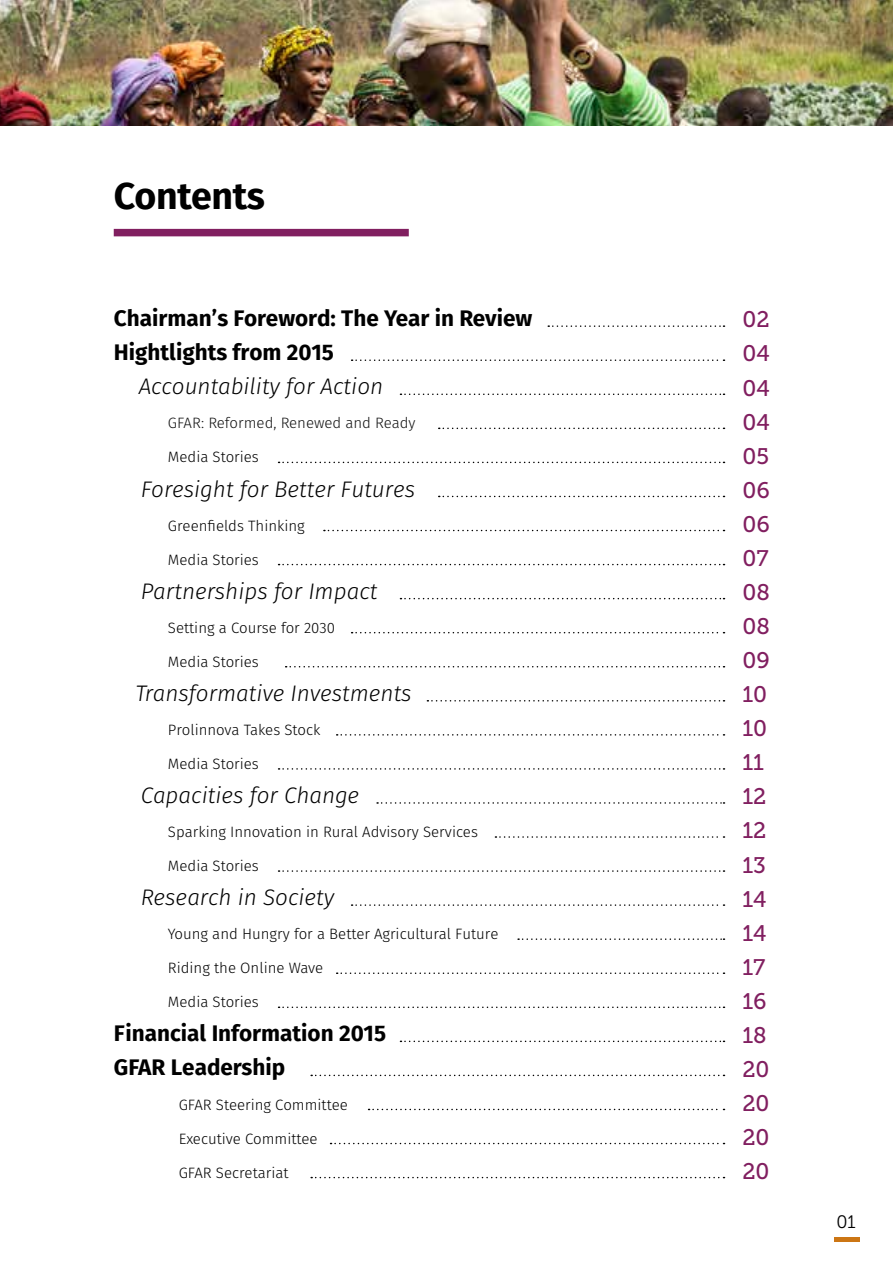
<style>
.page{position:relative;width:893px;height:1263px;background:#fff}
.page>*{position:absolute;margin:0;border:0;box-sizing:border-box;transform-origin:0 0}
.t1{font:700 37.5px "Fira Sans";letter-spacing:-.01em;color:#000}
.t2{font:italic 300 22.5px "Fira Sans";color:#000}
.t3{font:700 22.5px/34px "Fira Sans";color:#000}
.t4{font:22.5px/34px "Museo Slab 500";color:#811f60}
.t5{font:18px "Museo Slab 300";color:#000}
.t6{font:300 15px "Fira Sans";color:#000}
.t7{font:300 15px "Fira Sans";color:#131313}
</style>
<div class="page">
<div style="left:114px;top:229px;width:295px;height:7px;background:#811f60"></div>
<img style="left:1px;top:0;width:892px;height:126px">
<img style="left:0;top:0;width:1px;height:126px">
<svg style="left:548px;top:325px;width:176px;height:2px"></svg>
<svg style="left:352px;top:359px;width:372px;height:2px"></svg>
<svg style="left:400px;top:393px;width:324px;height:2px"></svg>
<svg style="left:439px;top:428px;width:285px;height:1px"></svg>
<svg style="left:279px;top:462px;width:445px;height:1px"></svg>
<svg style="left:439px;top:496px;width:285px;height:1px"></svg>
<svg style="left:324px;top:530px;width:400px;height:1px"></svg>
<svg style="left:279px;top:564px;width:445px;height:1px"></svg>
<svg style="left:400px;top:598px;width:324px;height:1px"></svg>
<svg style="left:352px;top:632px;width:372px;height:1px"></svg>
<svg style="left:286px;top:666px;width:438px;height:1px"></svg>
<svg style="left:427px;top:700px;width:297px;height:1px"></svg>
<svg style="left:337px;top:734px;width:387px;height:2px"></svg>
<svg style="left:279px;top:768px;width:445px;height:2px"></svg>
<svg style="left:377px;top:802px;width:347px;height:2px"></svg>
<svg style="left:495px;top:836px;width:229px;height:2px"></svg>
<svg style="left:279px;top:870px;width:445px;height:2px"></svg>
<svg style="left:352px;top:904px;width:372px;height:2px"></svg>
<svg style="left:518px;top:938px;width:206px;height:2px"></svg>
<svg style="left:337px;top:972px;width:387px;height:2px"></svg>
<svg style="left:279px;top:1006px;width:445px;height:2px"></svg>
<svg style="left:400px;top:1040px;width:324px;height:2px"></svg>
<svg style="left:311px;top:1075px;width:413px;height:1px"></svg>
<svg style="left:369px;top:1109px;width:355px;height:1px"></svg>
<svg style="left:331px;top:1143px;width:393px;height:1px"></svg>
<svg style="left:311px;top:1177px;width:413px;height:1px"></svg>
<div style="left:834px;top:1237px;width:26px;height:5px;background:#cc7614"></div>
<h1 class="t1" style="left:114px;top:169px;width:153px">Contents</h1>
<h2 class="t3" style="left:114px;top:301px;width:420px">Chairman’s Foreword: The Year in Review<br>Hightlights from 2015</h2>
<h2 class="t2" style="left:139px;top:371px;width:246px">Accountability for Action</h2>
<p class="t7" style="left:168px;top:413px;width:249px">GFAR: Reformed, Renewed and Ready</p>
<p class="t6" style="left:168px;top:447px;width:93px">Media Stories</p>
<h2 class="t2" style="left:141px;top:473px;width:276px">Foresight for Better Futures</h2>
<p class="t6" style="left:168px;top:515px;width:138px">Greenfields Thinking</p>
<p class="t6" style="left:168px;top:549px;width:93px">Media Stories</p>
<h2 class="t2" style="left:141px;top:575px;width:238px">Partnerships for Impact</h2>
<p class="t6" style="left:168px;top:617px;width:169px">Setting a Course for 2030</p>
<p class="t6" style="left:168px;top:651px;width:93px">Media Stories</p>
<h2 class="t2" style="left:136px;top:677px;width:278px">Transformative Investments</h2>
<p class="t6" style="left:168px;top:719px;width:154px">Prolinnova Takes Stock</p>
<p class="t6" style="left:168px;top:753px;width:93px">Media Stories</p>
<h2 class="t2" style="left:141px;top:779px;width:220px">Capacities for Change</h2>
<p class="t6" style="left:168px;top:821px;width:312px">Sparking Innovation in Rural Advisory Services</p>
<p class="t6" style="left:168px;top:855px;width:93px">Media Stories</p>
<h2 class="t2" style="left:141px;top:881px;width:195px">Research in Society</h2>
<p class="t6" style="left:168px;top:923px;width:332px">Young and Hungry for a Better Agricultural Future</p>
<p class="t6" style="left:168px;top:957px;width:157px">Riding the Online Wave</p>
<p class="t6" style="left:168px;top:991px;width:93px">Media Stories</p>
<h2 class="t3" style="left:114px;top:1016px;width:274px">Financial Information 2015<br>GFAR Leadership</h2>
<p class="t6" style="left:179px;top:1094px;width:171px">GFAR Steering Committee</p>
<p class="t6" style="left:179px;top:1128px;width:140px">Executive Committee</p>
<p class="t6" style="left:179px;top:1162px;width:111px">GFAR Secretariat</p>
<h2 class="t4" style="left:742px;top:303px;width:29px">02<br>04<br>04<br>04<br>05<br>06<br>06<br>07<br>08<br>08<br>09<br>10<br>10<br>11<br>12<br>12<br>13<br>14<br>14<br>17<br>16<br>18<br>20<br>20<br>20<br>20</h2>
<p class="t5" style="left:836px;top:1211px;width:21px">01</p>
</div>
